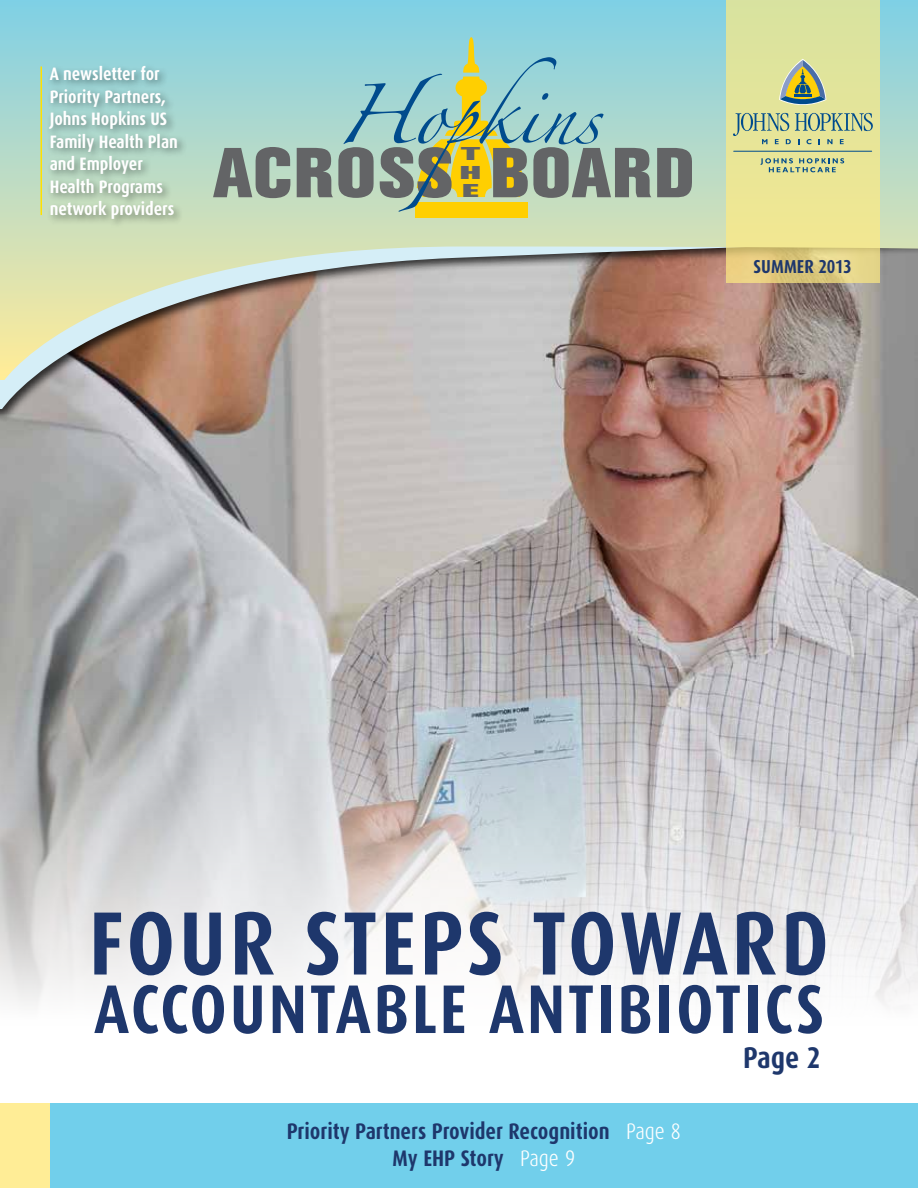
<style>
.page{position:relative;width:918px;height:1188px;background:#fff}
.page>*{position:absolute;margin:0;border:0;box-sizing:border-box;transform-origin:0 0}
.t1{font:700 90px "Dax Condensed";letter-spacing:.04em;color:#1e376c}
.t2{font:800 69.9px "Akzidenz Grotesk BE";letter-spacing:.04em;color:#636466}
.t3{font:700 69px "Dax Condensed";letter-spacing:.04em;color:#1e376c}
.t4{font:54px "Zapfino";color:#004b8d}
.t5{font:700 30px "Dax Condensed";color:#1e376c}
.t6{font:700 22.5px/27px "Dax Condensed";color:#1e376c;text-align:center}
.t7{font:700 18.75px "Dax Condensed";color:#1e376c}
.t8{font:800 18.45px/18.5px "Akzidenz Grotesk BE";color:#636466;text-align:justify;scale:2.07 1}
.t9{font:700 18px/22.5px "Dax Condensed";color:#fff}
.s1{font-weight:300;color:#fff}
</style>
<div class="page">
<img style="left:0;top:423px;width:918px;height:582px">
<div style="left:0;top:0;width:918px;height:423px;background:#000;opacity:.75"></div>
<svg style="left:0;top:380px;width:918px;height:30px;background:#b19c94"></svg>
<svg style="left:0;top:0;width:918px;height:380px;background:#aec2b6"></svg>
<svg style="left:726px;top:0;width:154px;height:283px;background:#e3e094"></svg>
<svg style="left:761px;top:158px;width:83px;height:14px"></svg>
<hr style="left:734px;top:151px;width:138px;height:1px;background:#004b8d">
<svg style="left:733px;top:113px;width:140px;height:31px;background:#b8c696"></svg>
<svg style="left:779px;top:59px;width:47px;height:48px;background:#aab381"></svg>
<div style="left:415px;top:202px;width:113px;height:16px;background:#ffcf01"></div>
<svg style="left:417px;top:37px;width:109px;height:160px;background:#c4d384"></svg>
<div style="left:46px;top:63px;width:141px;height:166px;background:#000;opacity:.4"></div>
<div style="left:50px;top:1104px;width:868px;height:84px;background:#71cfeb"></div>
<div style="left:0;top:1104px;width:50px;height:84px;background:#ffed96"></div>
<hr style="left:40px;top:66px;width:2px;height:149px;background:#ffe100">
<p class="t9" style="left:50px;top:63px;width:130px">A newsletter for<br>Priority Partners,<br>Johns Hopkins US<br>Family Health Plan and Employer<br>Health Programs network providers</p>
<h3 class="t4" style="left:335px;top:89px;width:266px">Hopki n s</h3>
<h2 class="t2" style="left:213px;top:132px;width:482px">ACROSS BOARD</h2>
<p class="t8" style="left:460px;top:145px;width:12px">T H E</p>
<p class="t7" style="left:754px;top:256px;width:100px">SUMMER 2013</p>
<h1 class="t1" style="left:89px;top:894px;width:742px">FOUR STEPS TOWARD</h1>
<h3 class="t3" style="left:94px;top:971px;width:731px">ACCOUNTABLE ANTIBIOTICS</h3>
<h3 class="t5" style="left:743px;top:1041px;width:79px">Page 2</h3>
<p class="t6" style="left:287px;top:1118px;width:396px">Priority Partners Provider Recognition <span class="s1">Page 8<br></span>My EHP Story <span class="s1">Page 9</span></p>
</div>
